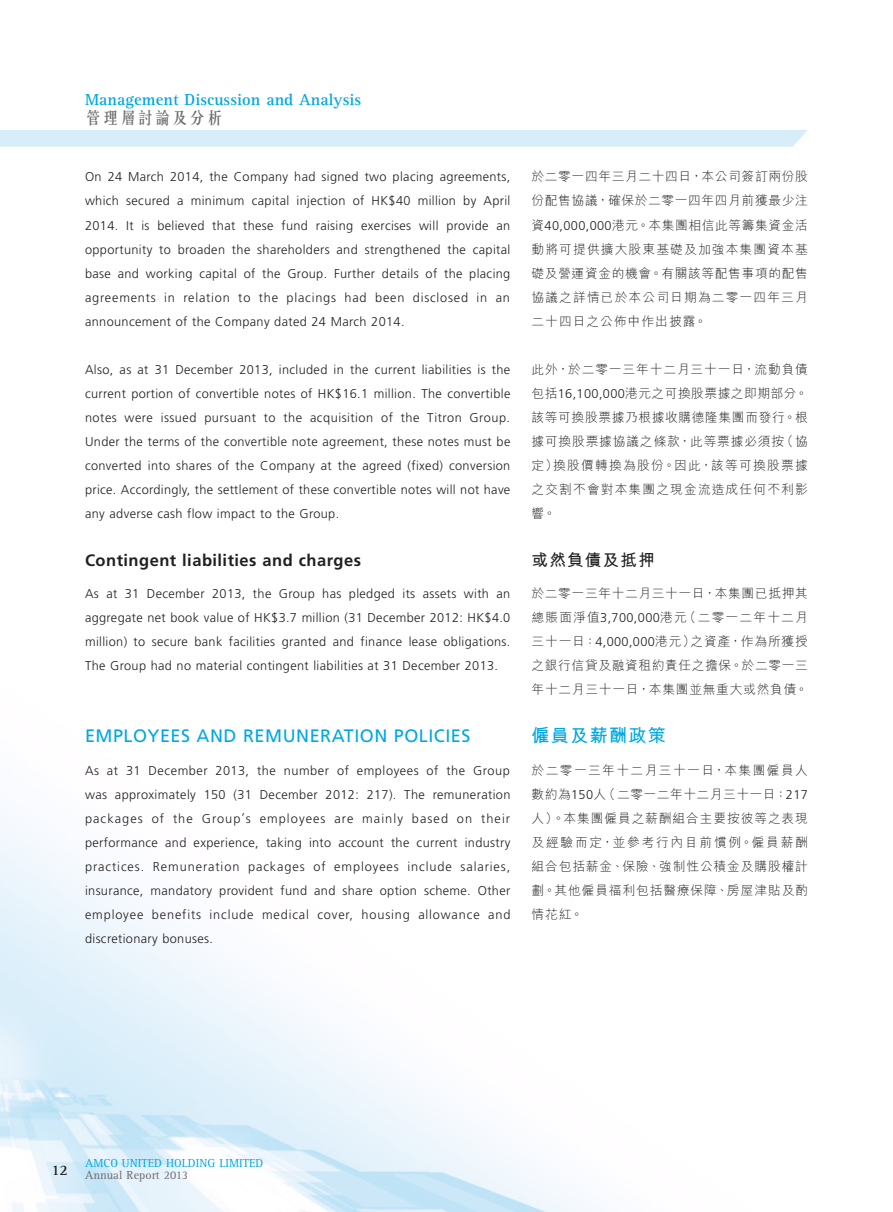
<style>
.page{position:relative;width:893px;height:1212px;background:#fff}
.page>*{position:absolute;margin:0;border:0;box-sizing:border-box;transform-origin:0 0}
.Heading_1{font:18px "Frutiger LT Std";letter-spacing:.03em;color:#00a8e2}
.C_Heading_1{font:700 18px "M Hei HK";letter-spacing:.08em;color:#00a8e2}
.t1{font:700 16.5px "Rotis Serif Std";letter-spacing:.005em;color:#00a8e2}
.Heading_2{font:700 16.5px "Frutiger LT Std";color:#231f20}
.t2{font:500 16.5px "C Song 3 HK";letter-spacing:.055em;color:#6c6d70}
.C_Heading_2{font:700 16.5px "M Hei HK";letter-spacing:.08em;color:#231f20}
.t3{font:700 15px "Rotis Serif Std";color:#231f20}
.Body_Text{font:300 12.75px/24px "Frutiger LT Std";letter-spacing:.03em;color:#231f20;text-align:justify}
.Body_Text-2{font:300 12.75px/24px "M Hei HK";letter-spacing:.065em;color:#231f20;text-align:justify}
.t4{font:12px "Rotis Serif Std";letter-spacing:.005em;color:#00a8e2}
.t5{font:12px "Rotis Serif Std";letter-spacing:.005em;color:#6c6d70}
.s1{font-family:"Frutiger LT Std"}
</style>
<div class="page">
<img style="left:0;top:822px;width:586px;height:390px">
<div style="left:0;top:130px;width:808px;height:17px;background:#d7edfa"></div>
<p class="t1" style="left:85px;top:90px;width:278px">Management Discussion and Analysis</p>
<p class="t2" style="left:85px;top:110px;width:140px">管理層討論及分析</p>
<p class="Body_Text" style="left:85px;top:165px;width:427px">On 24 March 2014, the Company had signed two placing agreements, which secured a minimum capital injection of HK$40 million by April 2014. It is believed that these fund raising exercises will provide an opportunity to broaden the shareholders and strengthened the capital base and working capital of the Group. Further details of the placing agreements in relation to the placings had been disclosed in an announcement of the Company dated 24 March 2014.</p>
<p class="Body_Text" style="left:85px;top:357px;width:427px">Also, as at 31 December 2013, included in the current liabilities is the current portion of convertible notes of HK$16.1 million. The convertible notes were issued pursuant to the acquisition of the Titron Group.<br>Under the terms of the convertible note agreement, these notes must be converted into shares of the Company at the agreed (fixed) conversion price. Accordingly, the settlement of these convertible notes will not have any adverse cash flow impact to the Group.</p>
<p class="Heading_2" style="left:85px;top:550px;width:278px">Contingent liabilities and charges</p>
<p class="Body_Text" style="left:85px;top:582px;width:427px">As at 31 December 2013, the Group has pledged its assets with an aggregate net book value of HK$3.7 million (31 December 2012: HK$4.0 million) to secure bank facilities granted and finance lease obligations.<br>The Group had no material contingent liabilities at 31 December 2013.</p>
<p class="Heading_1" style="left:85px;top:725px;width:387px">EMPLOYEES AND REMUNERATION POLICIES</p>
<p class="Body_Text" style="left:85px;top:758px;width:427px">As at 31 December 2013, the number of employees of the Group was approximately 150 (31 December 2012: 217). The remuneration packages of the Group’s employees are mainly based on their performance and experience, taking into account the current industry practices. Remuneration packages of employees include salaries, insurance, mandatory provident fund and share option scheme. Other employee benefits include medical cover, housing allowance and discretionary bonuses.</p>
<p class="Body_Text-2" style="left:531px;top:165px;width:278px">於二零一四年三月二十四日，本公司簽訂兩份股份配售協議，確保於二零一四年四月前獲最少注資<span class="s1">40,000,000</span>港元。本集團相信此等籌集資金活動將可提供擴大股東基礎及加強本集團資本基礎及營運資金的機會。有關該等配售事項的配售協議之詳情已於本公司日期為二零一四年三月二十四日之公佈中作出披露。</p>
<p class="Body_Text-2" style="left:531px;top:357px;width:278px">此外，於二零一三年十二月三十一日，流動負債包括<span class="s1">16,100,000</span>港元之可換股票據之即期部分。該等可換股票據乃根據收購德隆集團而發行。根據可換股票據協議之條款，此等票據必須按（協定）換股價轉換為股份。因此，該等可換股票據之交割不會對本集團之現金流造成任何不利影響。</p>
<p class="C_Heading_2" style="left:531px;top:547px;width:125px">或然負債及抵押</p>
<p class="Body_Text-2" style="left:531px;top:581px;width:278px">於二零一三年十二月三十一日，本集團已抵押其總賬面淨值<span class="s1">3,700,000</span>港元（二零一二年十二月三十一日：<span class="s1">4,000,000</span>港元）之資產，作為所獲授之銀行信貸及融資租約責任之擔保。於二零一三年十二月三十一日，本集團並無重大或然負債。</p>
<p class="C_Heading_1" style="left:531px;top:722px;width:136px">僱員及薪酬政策</p>
<p class="Body_Text-2" style="left:531px;top:758px;width:278px">於二零一三年十二月三十一日，本集團僱員人數約為<span class="s1">150</span>人（二零一二年十二月三十一日：<span class="s1">217</span>人）。本集團僱員之薪酬組合主要按彼等之表現及經驗而定，並參考行內目前慣例。僱員薪酬組合包括薪金、保險、強制性公積金及購股權計劃。其他僱員福利包括醫療保障、房屋津貼及酌情花紅。</p>
<p class="t3" style="left:51px;top:1162px;width:18px">12</p>
<p class="t4" style="left:85px;top:1156px;width:180px">AMCO UNITED HOLDING LIMITED</p>
<p class="t5" style="left:85px;top:1168px;width:105px">Annual Report 2013</p>
</div>
